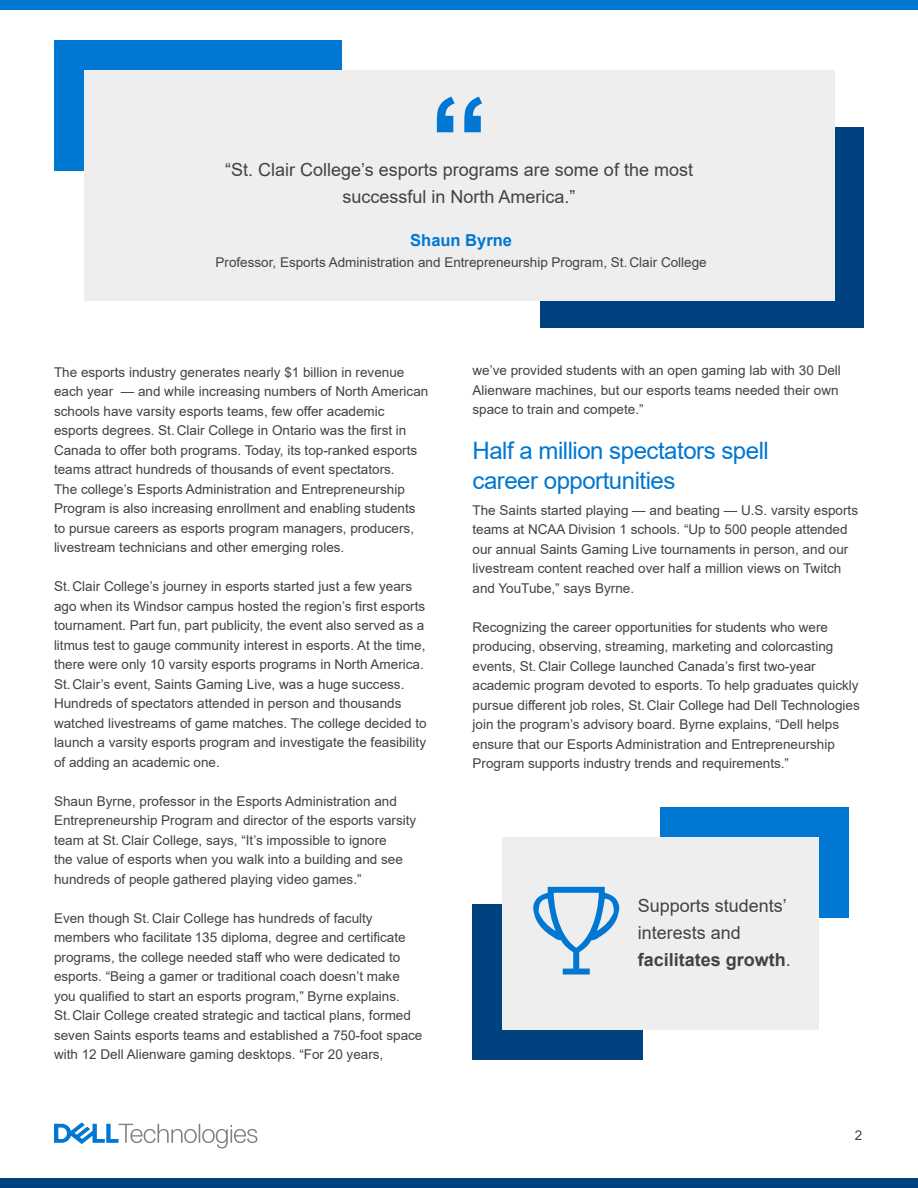
<style>
.page{position:relative;width:918px;height:1188px;background:#fff}
.page>*{position:absolute;margin:0;border:0;box-sizing:border-box;transform-origin:0 0}
.t1{font:700 120px "Arial";color:#0077d2}
.Paragraph-Header{font:24px/30px "Arial";letter-spacing:-.02em;color:#0077d2}
.Stat-Gray{font:18px/27px "Arial";color:#424242;text-align:center}
.Quote_Name{font:700 16.5px "Arial";color:#0077d2}
.Paragraph{font:13.5px/19.5px "Arial";color:#424242}
.Quote_Title___Compan{font:13.5px "Arial";color:#424242}
.Page_Numbers{font:13.5px "Arial";color:#424242}
.s1{font-weight:700}
</style>
<div class="page">
<div style="left:0;top:1178px;width:918px;height:10px;background:#00427f"></div>
<div style="left:0;top:0;width:918px;height:10px;background:#0077d2"></div>
<svg style="left:54px;top:1122px;width:203px;height:27px"></svg>
<div style="left:54px;top:40px;width:287px;height:131px;background:#0077d2"></div>
<div style="left:540px;top:127px;width:324px;height:201px;background:#00427f"></div>
<div style="left:84px;top:70px;width:750px;height:230px;background:#eee"></div>
<div style="left:472px;top:904px;width:171px;height:155px;background:#00427f"></div>
<div style="left:661px;top:807px;width:188px;height:111px;background:#0077d2"></div>
<div style="left:502px;top:837px;width:317px;height:192px;background:#eee"></div>
<svg style="left:533px;top:887px;width:87px;height:88px"></svg>
<p class="t1" style="left:429px;top:57px;width:61px">“</p>
<p class="Stat-Gray" style="left:225px;top:156px;width:469px">“St. Clair College’s esports programs are some of the most successful in North America.”</p>
<p class="Quote_Name" style="left:410px;top:229px;width:103px">Shaun Byrne</p>
<p class="Quote_Title___Compan" style="left:216px;top:253px;width:493px">Professor, Esports Administration and Entrepreneurship Program, St. Clair College</p>
<p class="Paragraph" style="left:54px;top:362px;width:376px">The esports industry generates nearly $1 billion in revenue each year — and while increasing numbers of North American schools have varsity esports teams, few offer academic esports degrees. St. Clair College in Ontario was the first in Canada to offer both programs. Today, its top-ranked esports teams attract hundreds of thousands of event spectators.<br>The college’s Esports Administration and Entrepreneurship Program is also increasing enrollment and enabling students to pursue careers as esports program managers, producers, livestream technicians and other emerging roles.</p>
<p class="Paragraph" style="left:54px;top:577px;width:374px">St. Clair College’s journey in esports started just a few years ago when its Windsor campus hosted the region’s first esports tournament. Part fun, part publicity, the event also served as a litmus test to gauge community interest in esports. At the time, there were only 10 varsity esports programs in North America.<br>St. Clair’s event, Saints Gaming Live, was a huge success.<br>Hundreds of spectators attended in person and thousands watched livestreams of game matches. The college decided to launch a varsity esports program and investigate the feasibility of adding an academic one.</p>
<p class="Paragraph" style="left:54px;top:791px;width:364px">Shaun Byrne, professor in the Esports Administration and Entrepreneurship Program and director of the esports varsity team at St. Clair College, says, “It’s impossible to ignore<br>the value of esports when you walk into a building and see hundreds of people gathered playing video games.”</p>
<p class="Paragraph" style="left:54px;top:908px;width:370px">Even though St. Clair College has hundreds of faculty members who facilitate 135 diploma, degree and certificate programs, the college needed staff who were dedicated to esports. “Being a gamer or traditional coach doesn’t make you qualified to start an esports program,” Byrne explains.<br>St. Clair College created strategic and tactical plans, formed seven Saints esports teams and established a 750-foot space with 12 Dell Alienware gaming desktops. “For 20 years,</p>
<p class="Paragraph" style="left:472px;top:361px;width:370px">we’ve provided students with an open gaming lab with 30 Dell<br>Alienware machines, but our esports teams needed their own space to train and compete.”</p>
<p class="Paragraph-Header" style="left:472px;top:436px;width:298px">Half a million spectators spell career opportunities</p>
<p class="Paragraph" style="left:472px;top:500px;width:387px">The Saints started playing — and beating — U.S. varsity esports teams at NCAA Division 1 schools. “Up to 500 people attended our annual Saints Gaming Live tournaments in person, and our livestream content reached over half a million views on Twitch and YouTube,” says Byrne.</p>
<p class="Paragraph" style="left:472px;top:617px;width:389px">Recognizing the career opportunities for students who were producing, observing, streaming, marketing and colorcasting events, St. Clair College launched Canada’s first two-year academic program devoted to esports. To help graduates quickly pursue different job roles, St. Clair College had Dell Technologies join the program’s advisory board. Byrne explains, “Dell helps ensure that our Esports Administration and Entrepreneurship Program supports industry trends and requirements.”</p>
<p class="Stat-Gray" style="left:638px;top:892px;width:155px;text-align:left">Supports students’ interests and <span class="s1">facilitates growth</span>.</p>
<p class="Page_Numbers" style="left:855px;top:1126px;width:9px">2</p>
</div>
